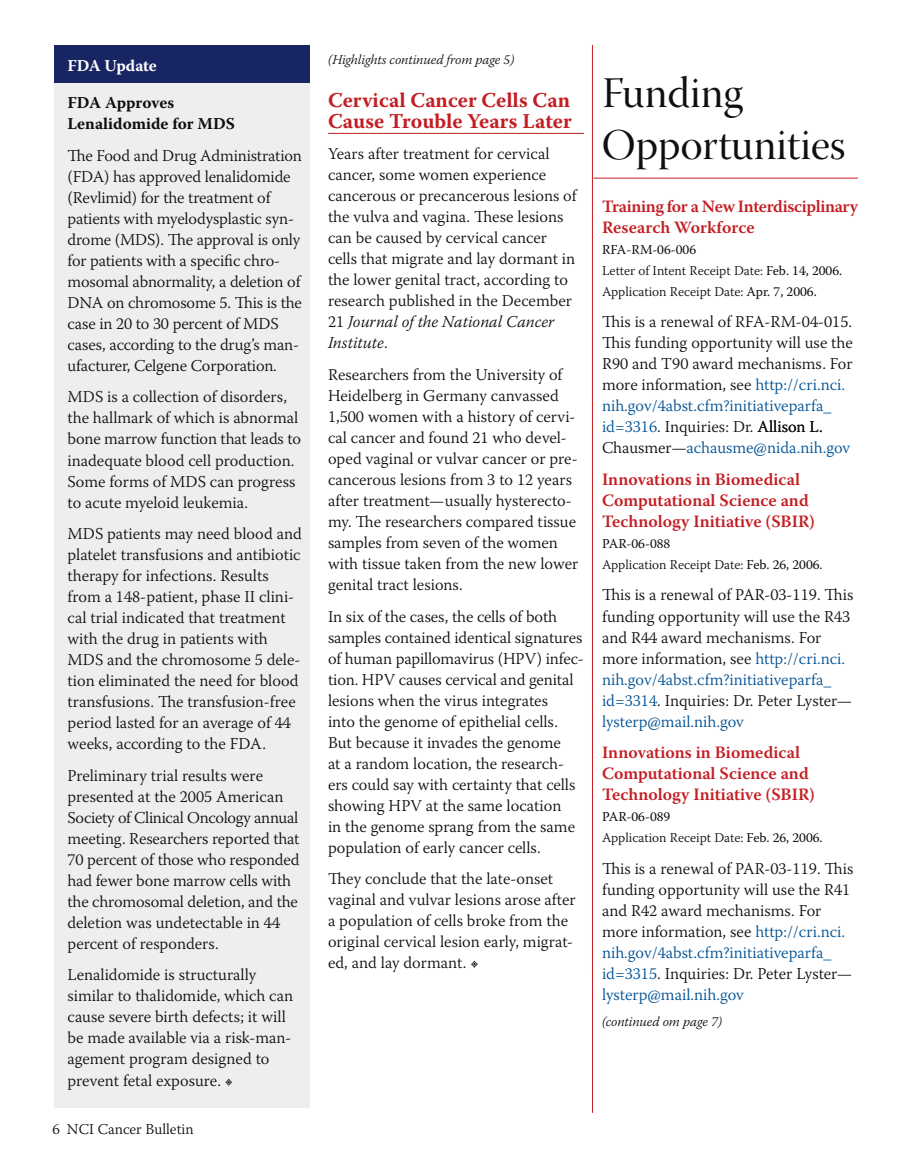
<style>
.page{position:relative;width:903px;height:1176px;background:#fff}
.page>*{position:absolute;margin:0;border:0;box-sizing:border-box;transform-origin:0 0}
._1_-_Sections{font:43.5px/52.2px "Warnock Pro Disp";color:#0f0f0f}
._2_-_Highlight_and_C{font:700 21px/21px "Warnock Pro";color:#c31e24}
.Funding_Opps_Headers{font:600 17.25px/21px "Warnock Pro";color:#c31e24}
.Funding_Opps_Headers-2{font:600 17.25px/21px "Warnock Pro";letter-spacing:-.02em;color:#c31e24}
.body_no_baseline{font:300 16.5px/21px "Warnock Pro";color:#0f0f0f}
.body_no_baseline-2{font:700 16.5px/21px "Warnock Pro";color:#0f0f0f}
._1_-_Box_Head{font:700 16.5px "Warnock Pro";letter-spacing:-.01em;color:#fff}
.t1{font:300 15px "Warnock Pro";color:#0f0f0f}
.Funding_Opps__sub_in{font:300 13.5px/21px "Warnock Pro";color:#0f0f0f}
.t2{font:italic 300 13.5px "Warnock Pro";letter-spacing:-.005em;color:#0f0f0f}
.s1{font-style:italic}
.s2{font-weight:400}
.s3{color:#005194}
</style>
<div class="page">
<hr style="left:328px;top:133px;width:256px;height:1px;background:#c31e24">
<div style="left:54px;top:82px;width:255px;height:1025px;background:#edeeed"></div>
<div style="left:54px;top:45px;width:255px;height:38px;background:#182563"></div>
<hr style="left:594px;top:178px;width:264px;height:1px;background:#c31e24">
<hr style="left:592px;top:45px;width:1px;height:1067px;background:#c31e24">
<p class="_1_-_Box_Head" style="left:68px;top:55px;width:91px">FDA Update</p>
<p class="body_no_baseline-2" style="left:68px;top:92px;width:169px">FDA Approves<br>Lenalidomide for MDS</p>
<p class="body_no_baseline" style="left:68px;top:144px;width:236px">The Food and Drug Administration (FDA) has approved lenalidomide (Revlimid) for the treatment of patients with myelodysplastic syn&shy;drome (MDS). The approval is only for patients with a specific chro&shy;mosomal abnormality, a deletion of DNA on chromosome 5. This is the case in 20 to 30 percent of MDS cases, according to the drug’s man&shy;ufacturer, Celgene Corporation.</p>
<p class="body_no_baseline" style="left:68px;top:386px;width:235px">MDS is a collection of disorders, the hallmark of which is abnormal bone marrow function that leads to inadequate blood cell production.<br>Some forms of MDS can progress to acute myeloid leukemia.</p>
<p class="body_no_baseline" style="left:68px;top:522px;width:236px">MDS patients may need blood and platelet transfusions and antibiotic therapy for infections. Results from a 148-patient, phase II clini&shy;cal trial indicated that treatment with the drug in patients with MDS and the chromosome 5 dele&shy;tion eliminated the need for blood transfusions. The transfusion-free period lasted for an average of 44 weeks, according to the FDA.</p>
<p class="body_no_baseline" style="left:68px;top:764px;width:234px">Preliminary trial results were presented at the 2005 American<br>Society of Clinical Oncology annual meeting. Researchers reported that<br>70 percent of those who responded had fewer bone marrow cells with the chromosomal deletion, and the deletion was undetectable in 44 percent of responders.</p>
<p class="body_no_baseline" style="left:68px;top:963px;width:227px">Lenalidomide is structurally similar to thalidomide, which can cause severe birth defects; it will be made available via a risk-man&shy;agement program designed to prevent fetal exposure. d</p>
<p class="t1" style="left:67px;top:1119px;width:128px">NCI Cancer Bulletin</p>
<p class="t2" style="left:328px;top:51px;width:188px">(Highlights continued from page 5)</p>
<p class="_2_-_Highlight_and_C" style="left:328px;top:89px;width:245px">Cervical Cancer Cells Can<br>Cause Trouble Years Later</p>
<p class="body_no_baseline" style="left:328px;top:143px;width:250px">Years after treatment for cervical cancer, some women experience cancerous or precancerous lesions of the vulva and vagina. These lesions can be caused by cervical cancer cells that migrate and lay dormant in the lower genital tract, according to research published in the December<br>21 <span class="s1">Journal of the National Cancer<br>Institute</span>.</p>
<p class="body_no_baseline" style="left:328px;top:363px;width:252px">Researchers from the University of Heidelberg in Germany canvassed 1,500 women with a history of cervi&shy;cal cancer and found 21 who devel&shy;oped vaginal or vulvar cancer or pre&shy;cancerous lesions from 3 to 12 years after treatment—usually hysterecto&shy;my. The researchers compared tissue samples from seven of the women with tissue taken from the new lower genital tract lesions.</p>
<p class="body_no_baseline" style="left:328px;top:605px;width:257px">In six of the cases, the cells of both samples contained identical signatures of human papillomavirus (HPV) infec&shy;tion. HPV causes cervical and genital lesions when the virus integrates<br>into the genome of epithelial cells.<br>But because it invades the genome<br>at a random location, the research&shy;ers could say with certainty that cells showing HPV at the same location<br>in the genome sprang from the same population of early cancer cells.</p>
<p class="body_no_baseline" style="left:328px;top:867px;width:249px">They conclude that the late-onset vaginal and vulvar lesions arose after a population of cells broke from the original cervical lesion early, migrat&shy;ed, and lay dormant. d</p>
<p class="_1_-_Sections" style="left:602px;top:72px;width:245px">Funding<br>Opportunities</p>
<p class="Funding_Opps_Headers-2" style="left:602px;top:195px;width:257px">Training for a New Interdisciplinary<br>Research Workforce</p>
<p class="Funding_Opps__sub_in" style="left:602px;top:238px;width:242px"><span class="s2">RFA-RM-06-006<br></span>Letter of Intent Receipt Date: <span class="s2">Feb. 14, 2006.<br></span>Application Receipt Date: <span class="s2">Apr. 7, 2006.</span></p>
<p class="body_no_baseline" style="left:602px;top:311px;width:252px">This is a renewal of RFA-RM-04-015.<br>This funding opportunity will use the R90 and T90 award mechanisms. For more information, see <span class="s3">http://cri.nci. nih.gov/4abst.cfm?initiativeparfa_ id=3316</span>. Inquiries: Dr. Allison L.<br>Chausmer—<span class="s3">achausme@nida.nih.gov</span></p>
<p class="Funding_Opps_Headers" style="left:602px;top:468px;width:214px">Innovations in Biomedical<br>Computational Science and<br>Technology Initiative (SBIR)</p>
<p class="Funding_Opps__sub_in" style="left:602px;top:532px;width:222px"><span class="s2">PAR-06-088<br></span>Application Receipt Date: <span class="s2">Feb. 26, 2006.</span></p>
<p class="body_no_baseline" style="left:602px;top:584px;width:253px">This is a renewal of PAR-03-11 9. This funding opportunity will use the R43 and R44 award mechanisms. For more information, see <span class="s3">http://cri.nci. nih.gov/4abst.cfm?initiativeparfa_ id=3314</span>. Inquiries: Dr. Peter Lyster— <span class="s3">lysterp@mail.nih.gov</span></p>
<p class="Funding_Opps_Headers" style="left:602px;top:741px;width:214px">Innovations in Biomedical<br>Computational Science and<br>Technology Initiative (SBIR)</p>
<p class="Funding_Opps__sub_in" style="left:602px;top:805px;width:222px"><span class="s2">PAR-06-089<br></span>Application Receipt Date: <span class="s2">Feb. 26, 2006.</span></p>
<p class="body_no_baseline" style="left:602px;top:857px;width:253px">This is a renewal of PAR-03-11 9. This funding opportunity will use the R41 and R42 award mechanisms. For more information, see <span class="s3">http://cri.nci. nih.gov/4abst.cfm?initiativeparfa_ id=3315</span>. Inquiries: Dr. Peter Lyster— <span class="s3">lysterp@mail.nih.gov</span></p>
<p class="t2" style="left:602px;top:1012px;width:121px">(continued om page 7)</p>
</div>
